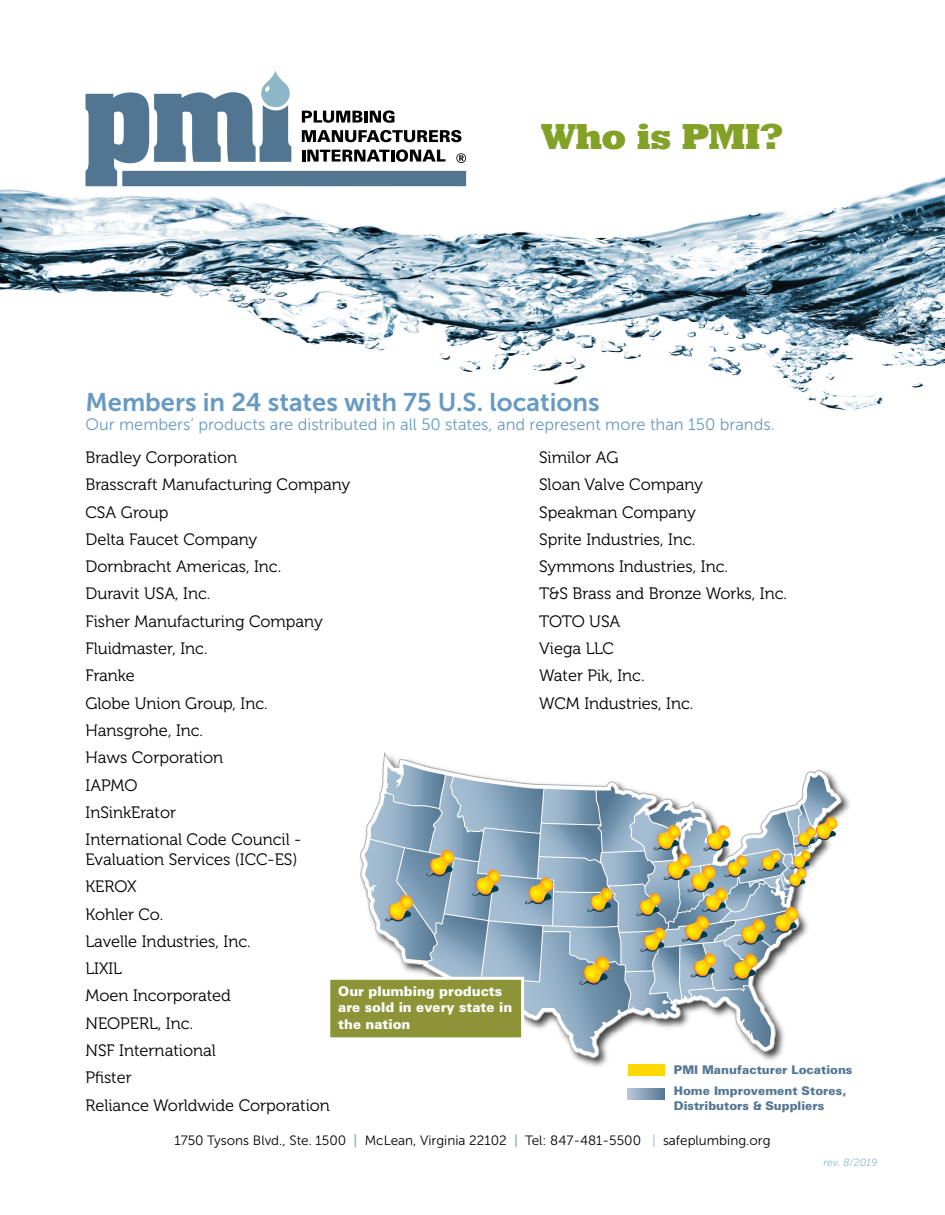
<style>
.page{position:relative;width:945px;height:1215px;background:#fff}
.page>*{position:absolute;margin:0;border:0;box-sizing:border-box;transform-origin:0 0}
.t1{font:700 36px "Rockland";color:#84a127}
.t2{font:25.5px "Museo Sans 700";color:#679ac3}
.t3{font:16.5px/19.8px "Museo 300";color:#000}
.t4{font:16.5px "Museo Sans 300";color:#679ac3}
.t5{font:13.5px "Museo Sans 300";color:#000}
.t6{font:900 13.5px/16.2px "Zurich BT";color:#fff}
.t7{font:900 12px/15px "Zurich BT";color:#547693}
.t8{font:italic 10.5px "Museo Sans 300";color:#8cb8c7}
.s1{font-family:"Museo Sans 700";color:#8cb8c7}
.s2{color:#8cb8c7}
</style>
<div class="page">
<img style="left:0;top:170px;width:945px;height:241px">
<svg style="left:302px;top:111px;width:61px;height:12px"></svg>
<hr style="left:364px;top:111px;width:4px;height:12px;background:#000">
<svg style="left:370px;top:110px;width:25px;height:13px"></svg>
<svg style="left:302px;top:130px;width:160px;height:12px"></svg>
<svg style="left:302px;top:149px;width:144px;height:13px"></svg>
<div style="left:122px;top:171px;width:344px;height:15px;background:#527692"></div>
<svg style="left:261px;top:70px;width:29px;height:37px"></svg>
<svg style="left:86px;top:86px;width:205px;height:100px"></svg>
<svg style="left:456px;top:153px;width:10px;height:10px"></svg>
<svg style="left:365px;top:764px;width:473px;height:289px"></svg>
<div style="left:628px;top:1064px;width:36px;height:11px;background:#ffd701"></div>
<div style="left:327px;top:977px;width:197px;height:63px;background:#8d9438;border:3px solid #fff"></div>
<svg style="left:628px;top:1088px;width:36px;height:11px"></svg>
<p class="t1" style="left:542px;top:114px;width:244px">Who is PMI?</p>
<p class="t2" style="left:86px;top:388px;width:516px">Members in 24 states with 75 U.S. locations</p>
<p class="t4" style="left:86px;top:416px;width:691px">Our members’ products are distributed in all 50 states, and represent more than 150 brands.</p>
<p class="t3" style="left:86px;top:448px;width:153px">Bradley Corporation</p>
<p class="t3" style="left:86px;top:475px;width:267px">Brasscraft Manufacturing Company</p>
<p class="t3" style="left:86px;top:502px;width:84px">CSA Group</p>
<p class="t3" style="left:86px;top:530px;width:173px">Delta Faucet Company</p>
<p class="t3" style="left:86px;top:557px;width:197px">Dornbracht Americas, Inc.</p>
<p class="t3" style="left:86px;top:584px;width:126px">Duravit USA, Inc.</p>
<p class="t3" style="left:86px;top:612px;width:239px">Fisher Manufacturing Company</p>
<p class="t3" style="left:86px;top:639px;width:124px">Fluidmaster, Inc.</p>
<p class="t3" style="left:86px;top:666px;width:51px">Franke</p>
<p class="t3" style="left:86px;top:693px;width:184px">Globe Union Group, Inc.</p>
<p class="t3" style="left:86px;top:721px;width:119px">Hansgrohe, Inc.</p>
<p class="t3" style="left:86px;top:748px;width:139px">Haws Corporation</p>
<p class="t3" style="left:86px;top:775px;width:54px">IAPMO</p>
<p class="t3" style="left:86px;top:803px;width:92px">InSinkErator</p>
<p class="t3" style="left:86px;top:830px;width:217px">International Code Council -<br>Evaluation Services (ICC-ES)</p>
<p class="t3" style="left:86px;top:877px;width:53px">KEROX</p>
<p class="t3" style="left:86px;top:904px;width:79px">Kohler Co.</p>
<p class="t3" style="left:86px;top:932px;width:167px">Lavelle Industries, Inc.</p>
<p class="t3" style="left:86px;top:959px;width:38px">LIXIL</p>
<p class="t3" style="left:86px;top:986px;width:147px">Moen Incorporated</p>
<p class="t3" style="left:86px;top:1014px;width:109px">NEOPERL, Inc.</p>
<p class="t3" style="left:86px;top:1041px;width:132px">NSF International</p>
<p class="t3" style="left:86px;top:1068px;width:48px">Pfister</p>
<p class="t3" style="left:86px;top:1095px;width:246px">Reliance Worldwide Corporation</p>
<p class="t6" style="left:338px;top:983px;width:176px">Our plumbing products are sold in every state in the nation</p>
<p class="t3" style="left:539px;top:448px;width:81px">Similor AG</p>
<p class="t3" style="left:539px;top:475px;width:166px">Sloan Valve Company</p>
<p class="t3" style="left:539px;top:502px;width:158px">Speakman Company</p>
<p class="t3" style="left:539px;top:530px;width:158px">Sprite Industries, Inc.</p>
<p class="t3" style="left:539px;top:557px;width:190px">Symmons Industries, Inc.</p>
<p class="t3" style="left:539px;top:584px;width:249px">T&amp;S Brass and Bronze Works, Inc.</p>
<p class="t3" style="left:539px;top:612px;width:83px">TOTO USA</p>
<p class="t3" style="left:539px;top:639px;width:76px">Viega LLC</p>
<p class="t3" style="left:539px;top:666px;width:107px">Water Pik, Inc.</p>
<p class="t3" style="left:539px;top:693px;width:156px">WCM Industries, Inc.</p>
<p class="t7" style="left:674px;top:1062px;width:180px">PMI Manufacturer Locations</p>
<p class="t7" style="left:674px;top:1083px;width:174px">Home Improvement Stores,<br>Distributors &amp; Suppliers</p>
<p class="t5" style="left:174px;top:1133px;width:598px">1750 Tysons Blvd., Ste. 1500 <span class="s1">|</span> McLean, Virginia 22102 <span class="s1">|</span> Tel: 847-481-5500 <span class="s2">|</span> safeplumbing.org</p>
<p class="t8" style="left:823px;top:1157px;width:56px">rev. 8/2019</p>
</div>
